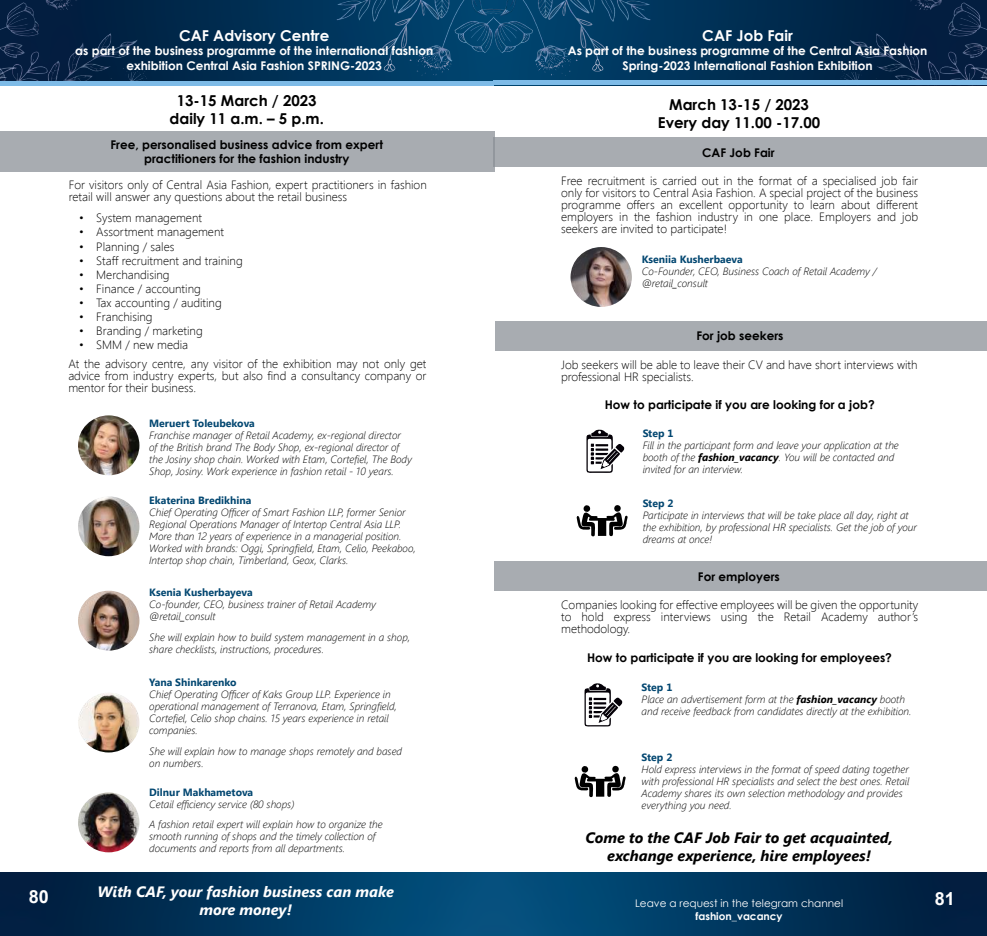
<style>
.page{position:relative;width:987px;height:936px;background:#fff}
.page>*{position:absolute;margin:0;border:0;box-sizing:border-box;transform-origin:0 0}
.t1{font:700 18px "Arial";color:#fff}
.t2{font:italic 700 15px/18px "Segoe UI";color:#000;text-align:center}
.t3{font:700 15px/18px "Century Gothic";color:#000;text-align:center}
.t4{font:italic 700 15px/18px "Segoe UI";color:#fff;text-align:center}
.t5{font:700 15px "Century Gothic";color:#fff}
.t6{font:300 12px/12px "Segoe UI";color:#000;text-align:justify}
.t7{font:700 12px/14.4px "Century Gothic";color:#000;text-align:center}
.t8{font:700 12px/14.4px "Century Gothic";color:#fff;text-align:center}
.t9{font:italic 300 10.5px/12px "Segoe UI";color:#000}
.t10{font:700 10.5px "Segoe UI";color:#034771}
.t11{font:10.5px "Century Gothic";color:#fff}
.t12{font:700 10.5px "Century Gothic";color:#fff}
.s1{font-weight:700}
.s2{font-weight:700;font-style:normal;color:#034771}
</style>
<div class="page">
<img style="left:494px;top:872px;width:492px;height:63px">
<img style="left:25px;top:0;width:937px;height:81px">
<img style="left:479px;top:9px;width:21px;height:44px">
<img style="left:425px;top:0;width:54px;height:61px">
<svg style="left:409px;top:50px;width:42px;height:26px"></svg>
<img style="left:336px;top:0;width:53px;height:22px">
<img style="left:478px;top:74px;width:30px;height:7px">
<img style="left:425px;top:0;width:14px;height:20px">
<img style="left:381px;top:37px;width:8px;height:14px">
<svg style="left:384px;top:57px;width:11px;height:15px"></svg>
<img style="left:389px;top:0;width:36px;height:60px">
<svg style="left:383px;top:39px;width:12px;height:11px"></svg>
<img style="left:402px;top:26px;width:4px;height:21px">
<img style="left:395px;top:19px;width:15px;height:6px">
<img style="left:398px;top:0;width:24px;height:13px">
<img style="left:423px;top:2px;width:15px;height:17px">
<svg style="left:421px;top:3px;width:3px;height:13px"></svg>
<img style="left:17px;top:52px;width:31px;height:29px">
<img style="left:0;top:10px;width:39px;height:27px">
<img style="left:0;top:30px;width:25px;height:32px">
<svg style="left:122px;top:65px;width:25px;height:21px"></svg>
<img style="left:0;top:0;width:56px;height:10px">
<svg style="left:56px;top:0;width:21px;height:10px"></svg>
<img style="left:0;top:61px;width:17px;height:20px">
<img style="left:58px;top:33px;width:80px;height:48px">
<img style="left:500px;top:0;width:62px;height:62px">
<svg style="left:536px;top:51px;width:42px;height:25px"></svg>
<img style="left:598px;top:0;width:53px;height:22px">
<img style="left:548px;top:0;width:14px;height:20px">
<img style="left:598px;top:37px;width:8px;height:15px">
<svg style="left:592px;top:58px;width:11px;height:14px"></svg>
<img style="left:562px;top:0;width:36px;height:60px">
<svg style="left:591px;top:40px;width:13px;height:10px"></svg>
<img style="left:581px;top:26px;width:4px;height:21px">
<img style="left:577px;top:19px;width:15px;height:6px">
<img style="left:565px;top:0;width:24px;height:13px">
<img style="left:549px;top:2px;width:15px;height:17px">
<svg style="left:563px;top:3px;width:3px;height:13px"></svg>
<img style="left:939px;top:52px;width:31px;height:29px">
<img style="left:948px;top:10px;width:38px;height:27px">
<img style="left:962px;top:30px;width:24px;height:35px">
<svg style="left:840px;top:65px;width:25px;height:21px"></svg>
<img style="left:931px;top:0;width:55px;height:10px">
<svg style="left:910px;top:0;width:21px;height:10px"></svg>
<img style="left:970px;top:61px;width:16px;height:20px">
<img style="left:849px;top:33px;width:79px;height:48px">
<img style="left:0;top:872px;width:494px;height:63px">
<hr style="left:493px;top:81px;width:493px;height:4px;background:#7ebbe7">
<hr style="left:0;top:81px;width:493px;height:4px;background:#7ebbe7">
<div style="left:493px;top:137px;width:493px;height:30px;background:#a8acb1"></div>
<svg style="left:586px;top:429px;width:38px;height:44px"></svg>
<div style="left:495px;top:320px;width:491px;height:30px;background:#a8acb1"></div>
<div style="left:494px;top:561px;width:492px;height:30px;background:#a8acb1"></div>
<svg style="left:576px;top:505px;width:51px;height:31px"></svg>
<svg style="left:584px;top:683px;width:38px;height:43px"></svg>
<svg style="left:574px;top:765px;width:51px;height:32px"></svg>
<img style="left:570px;top:247px;width:62px;height:60px">
<div style="left:0;top:131px;width:494px;height:40px;background:#a8acb1"></div>
<img style="left:78px;top:415px;width:61px;height:60px">
<img style="left:78px;top:496px;width:61px;height:60px">
<img style="left:78px;top:590px;width:61px;height:60px">
<img style="left:78px;top:693px;width:61px;height:59px">
<img style="left:78px;top:792px;width:61px;height:60px">
<h2 class="t5" style="left:179px;top:24px;width:152px">CAF Advisory Centre</h2>
<p class="t8" style="left:75px;top:43px;width:359px">as part of the business programme of the international fashion exhibition Central Asia Fashion SPRING-2023</p>
<h2 class="t3" style="left:170px;top:90px;width:156px">13-15 March / 2023 daily 11 a.m. – 5 p.m.</h2>
<p class="t7" style="left:110px;top:137px;width:274px">Free, personalised business advice from expert practitioners for the fashion industry</p>
<p class="t6" style="left:69px;top:178px;width:359px">For visitors only of Central Asia Fashion, expert practitioners in fashion retail will answer any questions about the retail business</p>
<p class="t6" style="left:79px;top:211px;width:124px">• System management</p>
<p class="t6" style="left:79px;top:226px;width:146px">• Assortment management</p>
<p class="t6" style="left:79px;top:240px;width:97px">• Planning / sales</p>
<p class="t6" style="left:79px;top:254px;width:165px">• Staff recruitment and training</p>
<p class="t6" style="left:79px;top:268px;width:92px">• Merchandising</p>
<p class="t6" style="left:79px;top:282px;width:123px">• Finance / accounting</p>
<p class="t6" style="left:79px;top:296px;width:144px">• Tax accounting / auditing</p>
<p class="t6" style="left:79px;top:310px;width:75px">• Franchising</p>
<p class="t6" style="left:79px;top:324px;width:125px">• Branding / marketing</p>
<p class="t6" style="left:79px;top:339px;width:110px">• SMM / new media</p>
<p class="t6" style="left:68px;top:357px;width:359px">At the advisory centre, any visitor of the exhibition may not only get advice from industry experts, but also find a consultancy company or mentor for their business.</p>
<p class="t10" style="left:149px;top:416px;width:107px">Meruert Toleubekova</p>
<p class="t9" style="left:149px;top:429px;width:264px">Franchise manager of Retail Academy, ex-regional director<br>of the British brand The Body Shop, ex-regional director of the Josiny shop chain. Worked with Etam, Cortefiel, The Body Shop, Josiny. Work experience in fashion retail - 10 years.</p>
<p class="t10" style="left:149px;top:492px;width:104px">Ekaterina Bredikhina</p>
<p class="t9" style="left:149px;top:506px;width:268px">Chief Operating Officer of Smart Fashion LLP, former Senior Regional Operations Manager of Intertop Central Asia LLP.<br>More than 12 years of experience in a managerial position.<br>Worked with brands: Oggi, Springfield, Etam, Celio, Peekaboo, Intertop shop chain, Timberland, Geox, Clarks.</p>
<p class="t10" style="left:149px;top:585px;width:105px">Ksenia Kusherbayeva</p>
<p class="t9" style="left:149px;top:598px;width:228px">Co-founder, CEO, business trainer of Retail Academy @retail_consult</p>
<p class="t9" style="left:149px;top:630px;width:262px">She will explain how to build system management in a shop, share checklists, instructions, procedures.</p>
<p class="t10" style="left:149px;top:674px;width:89px">Yana Shinkarenko</p>
<p class="t9" style="left:149px;top:688px;width:249px">Chief Operating Officer of Kaks Group LLP. Experience in operational management of Terranova, Etam, Springfield, Cortefiel, Celio shop chains. 15 years experience in retail companies.</p>
<p class="t9" style="left:149px;top:744px;width:254px">She will explain how to manage shops remotely and based on numbers.</p>
<p class="t10" style="left:149px;top:784px;width:105px">Dilnur Makhametova</p>
<p class="t9" style="left:149px;top:793px;width:235px;line-height:20.5px">Сetail efficiency service (80 shops)<br>A fashion retail expert will explain how to organize the</p>
<p class="t9" style="left:149px;top:830px;width:228px">smooth running of shops and the timely collection of documents and reports from all departments.</p>
<h2 class="t5" style="left:702px;top:24px;width:92px">CAF Job Fair</h2>
<p class="t8" style="left:567px;top:43px;width:361px">As part of the business programme of the Central Asia Fashion<br>Spring-2023 International Fashion Exhibition</p>
<h2 class="t3" style="left:658px;top:95px;width:164px">March 13-15 / 2023<br>Every day 11.00 -17.00</h2>
<p class="t7" style="left:702px;top:145px;width:74px">CAF Job Fair</p>
<p class="t6" style="left:561px;top:175px;width:358px">Free recruitment is carried out in the format of a specialised job fair only for visitors to Central Asia Fashion. A special project of the business programme offers an excellent opportunity to learn about different employers in the fashion industry in one place. Employers and job seekers are invited to participate!</p>
<p class="t10" style="left:641px;top:251px;width:102px">Kseniia Kusherbaeva</p>
<p class="t9" style="left:641px;top:265px;width:236px">Co-Founder, CEO, Business Coach of Retail Academy / @retail_consult</p>
<p class="t7" style="left:696px;top:328px;width:89px">For job seekers</p>
<p class="t6" style="left:561px;top:358px;width:358px">Job seekers will be able to leave their CV and have short interviews with professional HR specialists.</p>
<p class="t7" style="left:604px;top:397px;width:271px">How to participate if you are looking for a job?</p>
<p class="t10" style="left:642px;top:426px;width:32px">Step 1</p>
<p class="t9" style="left:642px;top:439px;width:258px">Fill in the participant form and leave your application at the booth of the <span class="s1">fashion_vacancy</span>. You will be contacted and invited for an interview.</p>
<p class="t10" style="left:642px;top:495px;width:32px">Step 2</p>
<p class="t9" style="left:642px;top:508px;width:276px">Participate in interviews that will be take place all day, right at the exhibition, by professional HR specialists. Get the job of your dreams at once!</p>
<p class="t7" style="left:698px;top:568px;width:83px">For employers</p>
<p class="t6" style="left:561px;top:598px;width:358px">Companies looking for effective employees will be given the opportunity to hold express interviews using the Retail Academy author’s methodology.</p>
<p class="t7" style="left:587px;top:650px;width:306px">How to participate if you are looking for employees?</p>
<p class="t9" style="left:641px;top:680px;width:271px"><span class="s2">Step 1<br></span>Place an advertisement form at the <span class="s1">fashion_vacancy</span> booth and receive feedback from candidates directly at the exhibition.</p>
<p class="t10" style="left:641px;top:750px;width:32px">Step 2</p>
<p class="t9" style="left:641px;top:763px;width:269px">Hold express interviews in the format of speed dating together with professional HR specialists and select the best ones. Retail Academy shares its own selection methodology and provides everything you need.</p>
<h2 class="t2" style="left:585px;top:828px;width:309px">Come to the CAF Job Fair to get acquainted, exchange experience, hire employees!</h2>
<h2 class="t4" style="left:97px;top:882px;width:298px">With CAF, your fashion business can make more money!</h2>
<h1 class="t1" style="left:29px;top:884px;width:22px">80</h1>
<h1 class="t1" style="left:934px;top:886px;width:22px">81</h1>
<p class="t11" style="left:635px;top:896px;width:210px">Leave a request in the telegram channel</p>
<p class="t12" style="left:695px;top:908px;width:89px">fashion_vacancy</p>
</div>
